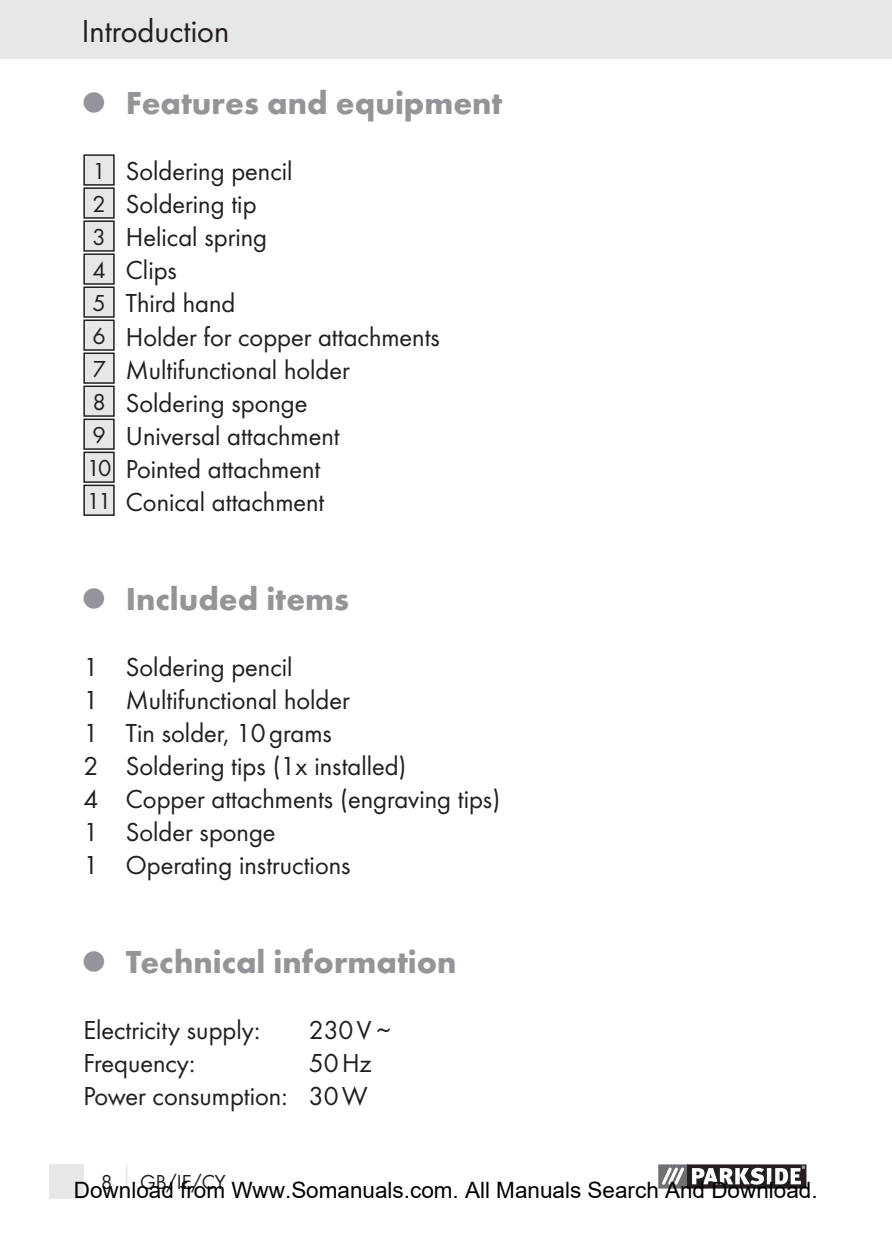
<style>
.page{position:relative;width:892px;height:1233px;background:#fff}
.page>*{position:absolute;margin:0;border:0;box-sizing:border-box;transform-origin:0 0}
.t1{font:700 33px "Futura";color:#939598}
.t2{font:33px "Futura Boo";color:#231f20}
.t3{font:27px/33px "Futura Boo";color:#231f20}
.t4{font:22.5px "Arial";color:#000}
.t5{font:21px "Futura Boo";color:#231f20}
.s1{font-size:24px}
</style>
<div class="page">
<div style="left:0;top:0;width:891px;height:59px;background:#e6e7e8"></div>
<div style="left:49px;top:1164px;width:34px;height:34px;background:#e6e7e8"></div>
<hr style="left:126px;top:1164px;width:2px;height:34px;background:#e6e7e8">
<svg style="left:658px;top:1164px;width:148px;height:24px"></svg>
<hr style="left:891px;top:0;width:1px;height:59px;background:#e6e7e8">
<div style="left:84px;top:155px;width:30px;height:30px;background:#e6e7e8"></div>
<div style="left:83px;top:154px;width:32px;height:32px;border:2px solid #231f20"></div>
<div style="left:84px;top:188px;width:30px;height:30px;background:#e6e7e8"></div>
<div style="left:83px;top:187px;width:32px;height:32px;border:2px solid #231f20"></div>
<div style="left:84px;top:221px;width:30px;height:30px;background:#e6e7e8"></div>
<div style="left:83px;top:220px;width:32px;height:32px;border:2px solid #231f20"></div>
<div style="left:84px;top:254px;width:30px;height:30px;background:#e6e7e8"></div>
<div style="left:83px;top:253px;width:32px;height:32px;border:2px solid #231f20"></div>
<div style="left:84px;top:287px;width:30px;height:30px;background:#e6e7e8"></div>
<div style="left:83px;top:286px;width:32px;height:32px;border:2px solid #231f20"></div>
<div style="left:84px;top:320px;width:30px;height:30px;background:#e6e7e8"></div>
<div style="left:83px;top:319px;width:32px;height:32px;border:2px solid #231f20"></div>
<div style="left:84px;top:353px;width:30px;height:30px;background:#e6e7e8"></div>
<div style="left:83px;top:352px;width:32px;height:32px;border:2px solid #231f20"></div>
<div style="left:84px;top:386px;width:30px;height:30px;background:#e6e7e8"></div>
<div style="left:83px;top:385px;width:32px;height:32px;border:2px solid #231f20"></div>
<div style="left:84px;top:419px;width:30px;height:30px;background:#e6e7e8"></div>
<div style="left:83px;top:418px;width:32px;height:32px;border:2px solid #231f20"></div>
<div style="left:84px;top:452px;width:30px;height:30px;background:#e6e7e8"></div>
<div style="left:83px;top:451px;width:32px;height:32px;border:2px solid #231f20"></div>
<div style="left:84px;top:485px;width:30px;height:30px;background:#e6e7e8"></div>
<div style="left:83px;top:484px;width:32px;height:32px;border:2px solid #231f20"></div>
<p class="t2" style="left:82px;top:16px;width:149px">Introduction</p>
<p class="t1" style="left:83px;top:90px;width:420px"><sup>-</sup> Features and equipment</p>
<p class="t3" style="left:87px;top:156px;width:355px"><span class="s1">1</span> Soldering pencil<br><span class="s1">2</span> Soldering tip<br><span class="s1">3</span> Helical spring<br><span class="s1">4</span> Clips<br><span class="s1">5</span> Third hand<br><span class="s1">6</span> Holder for copper attachments<br><span class="s1">7</span> Multifunctional holder<br><span class="s1">8</span> Soldering sponge<br><span class="s1">9</span> Universal attachment<br><span class="s1">10</span> Pointed attachment<br><span class="s1">11</span> Conical attachment</p>
<p class="t1" style="left:83px;top:585px;width:267px"><sup>-</sup> Included items</p>
<p class="t3" style="left:83px;top:651px;width:418px">1 Soldering pencil<br>1 Multifunctional holder<br>1 Tin solder, 10 grams<br>2 Soldering tips (1x installed)<br>4 Copper attachments (engraving tips)<br>1 Solder sponge<br>1 Operating instructions</p>
<p class="t1" style="left:83px;top:948px;width:375px"><sup>-</sup> Technical information</p>
<p class="t3" style="left:83px;top:1014px;width:178px">Electricity supply:</p>
<p class="t3" style="left:309px;top:1014px;width:86px">230 V ~</p>
<p class="t3" style="left:83px;top:1047px;width:114px">Frequency:</p>
<p class="t3" style="left:83px;top:1047px;width:290px;text-align:right">50 Hz<br>Power consumption: 30 W</p>
<p class="t5" style="left:101px;top:1172px;width:13px">8</p>
<p class="t5" style="left:140px;top:1172px;width:87px">GB/IE/CY</p>
<p class="t4" style="left:74px;top:1177px;width:745px">Download from Www.Somanuals.com. All Manuals Search And Download.</p>
</div>
